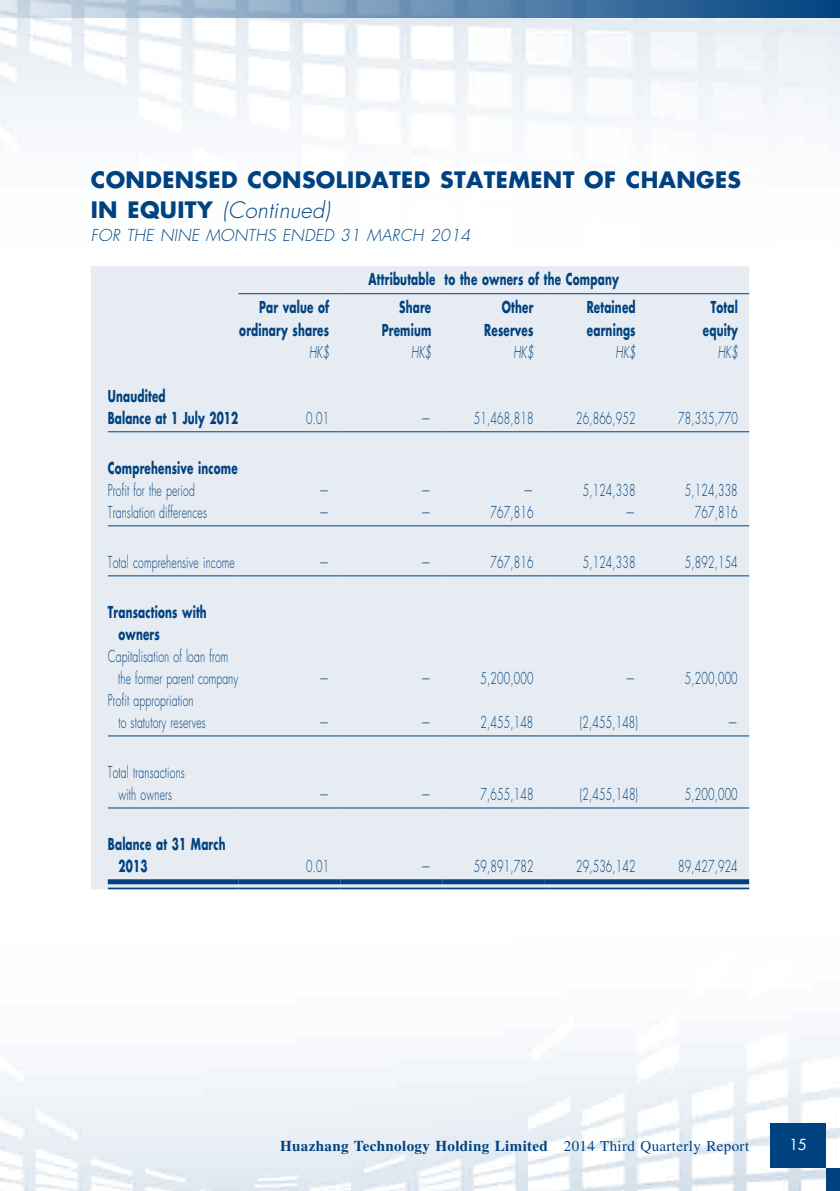
<style>
.page{position:relative;width:840px;height:1191px;background:#fff}
.page>*{position:absolute;margin:0;border:0;box-sizing:border-box;transform-origin:0 0}
.t1{font:700 22px/30px "Futura Std";letter-spacing:.015em;color:#004280}
.t2{font:300 16px/22px "Futura Std";letter-spacing:.015em;color:#004280;scale:.65 1}
.t3{font:700 16px/22px "Futura Std";letter-spacing:.015em;color:#004280;scale:.65 1}
.t4{font:italic 300 16px "Futura Std";letter-spacing:.015em;color:#004280}
.t5{font:italic 300 16px "Futura Std";letter-spacing:.015em;color:#004280;scale:.65 1}
.t6{font:700 15px "Times LT Std";letter-spacing:.025em;color:#004280}
.t7{font:14.8px "Futura Std";color:#fff}
.s1{font-weight:300;font-style:italic}
.s2{font-weight:400}
</style>
<div class="page">
<img style="left:1px;top:18px;width:838px;height:1173px">
<img style="left:0;top:0;width:1px;height:1191px">
<div style="left:0;top:0;width:839px;height:18px;background:linear-gradient(to right,#d9e2ec,#014380)"></div>
<div style="left:769px;top:1123px;width:56px;height:44px;background:#004280"></div>
<div style="left:825px;top:1167px;width:14px;height:24px;background:#004280"></div>
<div style="left:91px;top:266px;width:657px;height:623px;background:#e6ecf2"></div>
<hr style="left:238px;top:293px;width:102px;height:1px;background:#004280">
<hr style="left:340px;top:293px;width:102px;height:1px;background:#004280">
<hr style="left:442px;top:293px;width:102px;height:1px;background:#004280">
<hr style="left:544px;top:293px;width:102px;height:1px;background:#004280">
<hr style="left:646px;top:293px;width:102px;height:1px;background:#004280">
<hr style="left:108px;top:431px;width:130px;height:1px;background:#004280">
<hr style="left:238px;top:431px;width:102px;height:1px;background:#004280">
<hr style="left:340px;top:431px;width:102px;height:1px;background:#004280">
<hr style="left:442px;top:431px;width:102px;height:1px;background:#004280">
<hr style="left:544px;top:431px;width:102px;height:1px;background:#004280">
<hr style="left:646px;top:431px;width:102px;height:1px;background:#004280">
<hr style="left:108px;top:525px;width:130px;height:1px;background:#004280">
<hr style="left:238px;top:525px;width:102px;height:1px;background:#004280">
<hr style="left:340px;top:525px;width:102px;height:1px;background:#004280">
<hr style="left:442px;top:525px;width:102px;height:1px;background:#004280">
<hr style="left:544px;top:525px;width:102px;height:1px;background:#004280">
<hr style="left:646px;top:525px;width:102px;height:1px;background:#004280">
<hr style="left:108px;top:575px;width:130px;height:1px;background:#004280">
<hr style="left:238px;top:575px;width:102px;height:1px;background:#004280">
<hr style="left:340px;top:575px;width:102px;height:1px;background:#004280">
<hr style="left:442px;top:575px;width:102px;height:1px;background:#004280">
<hr style="left:544px;top:575px;width:102px;height:1px;background:#004280">
<hr style="left:646px;top:575px;width:102px;height:1px;background:#004280">
<hr style="left:108px;top:735px;width:130px;height:1px;background:#004280">
<hr style="left:238px;top:735px;width:102px;height:1px;background:#004280">
<hr style="left:340px;top:735px;width:102px;height:1px;background:#004280">
<hr style="left:442px;top:735px;width:102px;height:1px;background:#004280">
<hr style="left:544px;top:735px;width:102px;height:1px;background:#004280">
<hr style="left:646px;top:735px;width:102px;height:1px;background:#004280">
<hr style="left:108px;top:807px;width:130px;height:1px;background:#004280">
<hr style="left:238px;top:807px;width:102px;height:1px;background:#004280">
<hr style="left:340px;top:807px;width:102px;height:1px;background:#004280">
<hr style="left:442px;top:807px;width:102px;height:1px;background:#004280">
<hr style="left:544px;top:807px;width:102px;height:1px;background:#004280">
<hr style="left:646px;top:807px;width:102px;height:1px;background:#004280">
<div style="left:108px;top:879px;width:130px;height:5px;background:#004280"></div>
<hr style="left:108px;top:887px;width:130px;height:2px;background:#004280">
<div style="left:238px;top:879px;width:102px;height:5px;background:#004280"></div>
<hr style="left:238px;top:887px;width:102px;height:2px;background:#004280">
<div style="left:340px;top:879px;width:102px;height:5px;background:#004280"></div>
<hr style="left:340px;top:887px;width:102px;height:2px;background:#004280">
<div style="left:442px;top:879px;width:102px;height:5px;background:#004280"></div>
<hr style="left:442px;top:887px;width:102px;height:2px;background:#004280">
<div style="left:544px;top:879px;width:102px;height:5px;background:#004280"></div>
<hr style="left:544px;top:887px;width:102px;height:2px;background:#004280">
<div style="left:646px;top:879px;width:102px;height:5px;background:#004280"></div>
<hr style="left:646px;top:887px;width:102px;height:2px;background:#004280">
<h1 class="t1" style="left:91px;top:165px;width:651px">CONDENSED CONSOLIDATED STATEMENT OF CHANGES<br>IN EQUITY <span class="s1">(Continued)</span></h1>
<p class="t4" style="left:91px;top:226px;width:381px">FOR THE NINE MONTHS ENDED 31 MARCH 2014</p>
<p class="t3" style="left:368px;top:268px;width:386px">Attributable to the owners of the Company</p>
<p class="t3" style="left:239px;top:296px;width:140px;text-align:right">Par value of ordinary shares</p>
<p class="t3" style="left:381px;top:296px;width:78px;text-align:right">Share<br>Premium</p>
<p class="t3" style="left:484px;top:296px;width:77px;text-align:right">Other<br>Reserves</p>
<p class="t3" style="left:586px;top:296px;width:77px">Retained earnings</p>
<p class="t3" style="left:702px;top:296px;width:55px;text-align:center">Total equity</p>
<p class="t5" style="left:309px;top:342px;width:32px">HK$</p>
<p class="t5" style="left:411px;top:342px;width:32px">HK$</p>
<p class="t5" style="left:513px;top:342px;width:32px">HK$</p>
<p class="t5" style="left:615px;top:342px;width:32px">HK$</p>
<p class="t5" style="left:717px;top:342px;width:32px">HK$</p>
<p class="t3" style="left:108px;top:384px;width:202px">Unaudited<br>Balance at 1 July 2012</p>
<p class="t2" style="left:306px;top:407px;width:37px">0.01</p>
<p class="t2" style="left:420px;top:407px;width:17px">—</p>
<p class="t2" style="left:473px;top:407px;width:93px">51,468,818</p>
<p class="t2" style="left:575px;top:407px;width:93px">26,866,952</p>
<p class="t2" style="left:678px;top:407px;width:93px">78,335,770</p>
<p class="t3" style="left:108px;top:456px;width:201px">Comprehensive income</p>
<p class="t2" style="left:108px;top:479px;width:135px">Profit for the period</p>
<p class="t2" style="left:318px;top:479px;width:17px">—</p>
<p class="t2" style="left:420px;top:479px;width:17px">—</p>
<p class="t2" style="left:523px;top:479px;width:18px">—</p>
<p class="t2" style="left:582px;top:479px;width:83px">5,124,338</p>
<p class="t2" style="left:684px;top:479px;width:83px">5,124,338</p>
<p class="t2" style="left:108px;top:501px;width:154px">Translation differences</p>
<p class="t2" style="left:318px;top:501px;width:17px">—</p>
<p class="t2" style="left:420px;top:501px;width:17px">—</p>
<p class="t2" style="left:490px;top:501px;width:67px">767,816</p>
<p class="t2" style="left:625px;top:501px;width:18px">—</p>
<p class="t2" style="left:694px;top:501px;width:67px">767,816</p>
<p class="t2" style="left:108px;top:551px;width:197px">Total comprehensive income</p>
<p class="t2" style="left:318px;top:551px;width:17px">—</p>
<p class="t2" style="left:420px;top:551px;width:17px">—</p>
<p class="t2" style="left:490px;top:551px;width:67px">767,816</p>
<p class="t2" style="left:582px;top:551px;width:83px">5,124,338</p>
<p class="t2" style="left:684px;top:551px;width:83px">5,892,154</p>
<p class="t3" style="left:118px;top:600px;width:137px;text-indent:-11px">Transactions with owners</p>
<p class="t2" style="left:118px;top:645px;width:186px;text-indent:-10px">Capitalisation of loan from the former parent company</p>
<p class="t2" style="left:318px;top:667px;width:17px">—</p>
<p class="t2" style="left:420px;top:667px;width:17px">—</p>
<p class="t2" style="left:480px;top:667px;width:83px">5,200,000</p>
<p class="t2" style="left:625px;top:667px;width:18px">—</p>
<p class="t2" style="left:684px;top:667px;width:83px">5,200,000</p>
<p class="t2" style="left:118px;top:689px;width:136px;text-indent:-11px">Profit appropriation to statutory reserves</p>
<p class="t2" style="left:108px;top:761px;width:120px;text-align:center">Total transactions with owners</p>
<p class="t3" style="left:118px;top:832px;width:166px;text-indent:-11px">Balance at 31 March<br>2013</p>
<p class="t2" style="left:318px;top:711px;width:17px">—</p>
<p class="t2" style="left:420px;top:711px;width:17px">—</p>
<p class="t2" style="left:480px;top:711px;width:83px">2,455,148</p>
<p class="t2" style="left:579px;top:711px;width:91px">(2,455,148)</p>
<p class="t2" style="left:727px;top:711px;width:18px">—</p>
<p class="t2" style="left:318px;top:783px;width:17px">—</p>
<p class="t2" style="left:420px;top:783px;width:17px">—</p>
<p class="t2" style="left:480px;top:783px;width:83px">7,655,148</p>
<p class="t2" style="left:579px;top:783px;width:91px">(2,455,148)</p>
<p class="t2" style="left:684px;top:783px;width:83px">5,200,000</p>
<p class="t2" style="left:306px;top:855px;width:37px">0.01</p>
<p class="t2" style="left:420px;top:855px;width:17px">—</p>
<p class="t2" style="left:473px;top:855px;width:93px">59,891,782</p>
<p class="t2" style="left:575px;top:855px;width:93px">29,536,142</p>
<p class="t2" style="left:678px;top:855px;width:93px">89,427,924</p>
<p class="t6" style="left:280px;top:1136px;width:470px">Huazhang Technology Holding Limited <span class="s2">2014 Third Quarterly Report</span></p>
<p class="t7" style="left:788px;top:1135px;width:19px">15</p>
</div>
